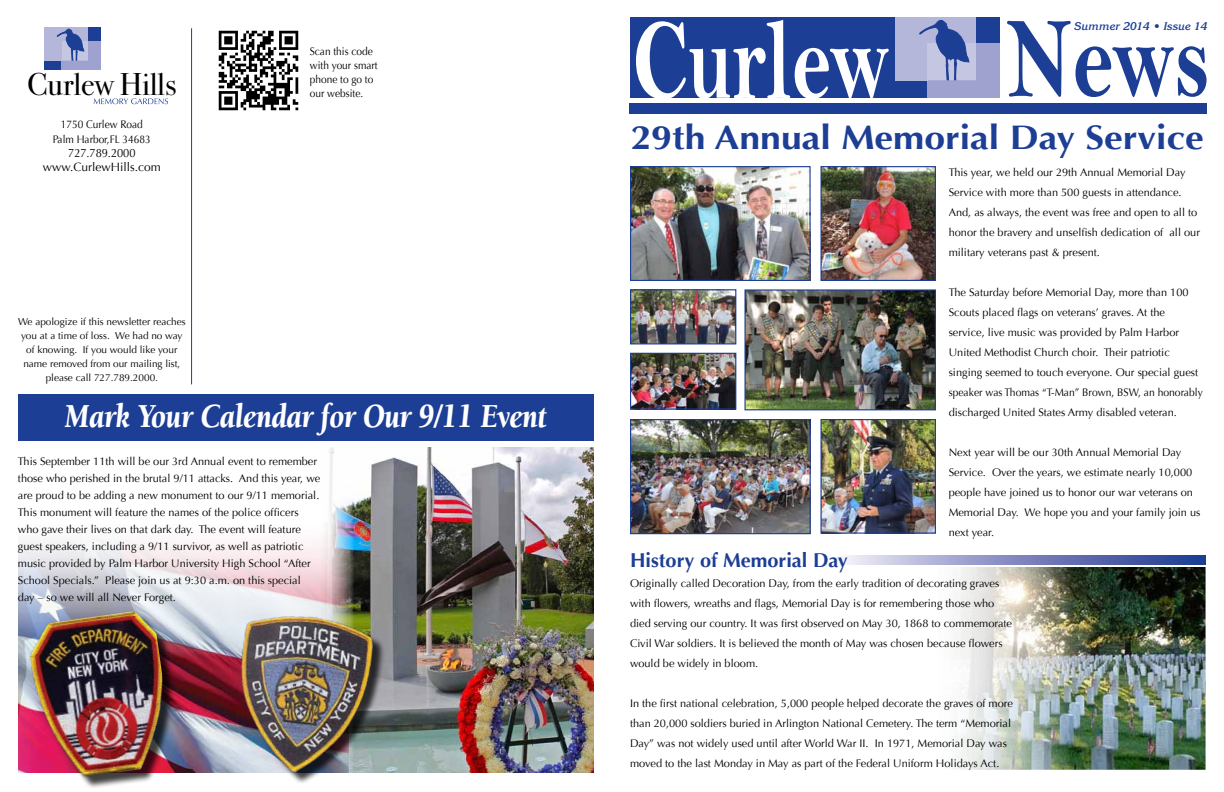
<style>
.page{position:relative;width:1224px;height:792px;background:#fff}
.page>*{position:absolute;margin:0;border:0;box-sizing:border-box;transform-origin:0 0}
.t1{font:italic 900 34.5px "Berkeley";color:#fff;scale:.83 1}
.t2{font:700 34px "Optima";color:#1c3e94;scale:1.1 1}
.t3{font:31.6px "Bodoni Svty Two ITCTT Book";color:#000}
.t4{font:700 20px "Optima";color:#1c3e94}
.t5{font:12px/14px "Optima";color:#000;text-align:center;scale:.92 1}
.t6{font:11px/20px "Optima";color:#000}
.t7{font:11px/14px "Optima";color:#000;text-align:center;scale:.92 1}
.t8{font:italic 700 11px "Korinna";color:#1c3e94}
.t9{font:10px/14px "Optima";color:#000;text-align:center}
</style>
<div class="page">
<img style="left:18px;top:541px;width:300px;height:232px">
<img style="left:955px;top:567px;width:250px;height:202px">
<svg style="left:844px;top:555px;width:361px;height:10px;background:#808abf"></svg>
<hr style="left:191px;top:28px;width:1px;height:356px;background:#25408f">
<div style="left:630px;top:103px;width:577px;height:11px;background:#1c3e94"></div>
<div style="left:630px;top:17px;width:270px;height:81px;background:#1c3e94"></div>
<div style="left:896px;top:17px;width:104px;height:81px;background:#1c3e94"></div>
<div style="left:928px;top:43px;width:72px;height:55px;background:#9fa1ce"></div>
<div style="left:896px;top:17px;width:80px;height:63px;background:#b5b7da"></div>
<svg style="left:918px;top:19px;width:58px;height:79px"></svg>
<svg style="left:636px;top:20px;width:253px;height:78px"></svg>
<svg style="left:1007px;top:21px;width:200px;height:76px"></svg>
<img style="left:218px;top:30px;width:81px;height:81px">
<div style="left:44px;top:28px;width:57px;height:42px;background:#1c3e94"></div>
<div style="left:62px;top:41px;width:39px;height:29px;background:#9fa1ce"></div>
<div style="left:44px;top:28px;width:43px;height:33px;background:#b5b7da"></div>
<div style="left:62px;top:41px;width:25px;height:20px;background:#c4c6e2"></div>
<svg style="left:57px;top:29px;width:27px;height:32px"></svg>
<svg style="left:94px;top:98px;width:74px;height:6px"></svg>
<div style="left:18px;top:395px;width:576px;height:46px;background:#1c3e94"></div>
<img style="left:632px;top:168px;width:177px;height:111px">
<div style="left:630px;top:166px;width:181px;height:115px;border:1px solid #1c3e94"></div>
<img style="left:632px;top:421px;width:177px;height:111px">
<div style="left:630px;top:419px;width:181px;height:115px;border:1px solid #1c3e94"></div>
<img style="left:822px;top:168px;width:112px;height:111px">
<div style="left:820px;top:166px;width:116px;height:115px;border:1px solid #1c3e94"></div>
<img style="left:632px;top:291px;width:102px;height:51px">
<div style="left:630px;top:289px;width:106px;height:55px;border:1px solid #1c3e94"></div>
<img style="left:746px;top:291px;width:188px;height:117px">
<div style="left:744px;top:289px;width:192px;height:121px;border:1px solid #1c3e94"></div>
<img style="left:632px;top:355px;width:102px;height:53px">
<div style="left:630px;top:353px;width:106px;height:57px;border:1px solid #1c3e94"></div>
<img style="left:822px;top:421px;width:112px;height:111px">
<div style="left:820px;top:419px;width:116px;height:115px;border:1px solid #1c3e94"></div>
<img style="left:318px;top:447px;width:276px;height:326px">
<div style="left:243px;top:619px;width:142px;height:166px;background:#000;opacity:.75"></div>
<img style="left:228px;top:609px;width:151px;height:176px">
<img style="left:20px;top:607px;width:155px;height:181px">
<h3 class="t3" style="left:27px;top:66px;width:151px">Curlew Hills</h3>
<p class="t7" style="left:53px;top:117px;width:108px;line-height:15px">1750 Curlew Road<br>Palm Harbor,FL 34683</p>
<p class="t5" style="left:43px;top:146px;width:130px">727.789.2000 www.CurlewHills.com</p>
<p class="t9" style="left:18px;top:315px;width:169px">We apologize if this newsletter reaches you at a time of loss. We had no way of knowing. If you would like your name removed from our mailing list, please call 727.789.2000.</p>
<p class="t7" style="left:310px;top:45px;width:75px;text-align:left">Scan this code with your smart phone to go to our website.</p>
<h1 class="t1" style="left:65px;top:398px;width:582px">Mark Your Calendar for Our 9/11 Event</h1>
<p class="t6" style="left:18px;top:453px;width:304px;line-height:17px">This September 11th will be our 3rd Annual event to remember those who perished in the brutal 9/11 attacks. And this year, we are proud to be adding a new monument to our 9/11 memorial.<br>This monument will feature the names of the police officers who gave their lives on that dark day. The event will feature guest speakers, including a 9/11 survivor, as well as patriotic music provided by Palm Harbor University High School “After School Specials.” Please join us at 9:30 a.m. on this special day – so we will all Never Forget.</p>
<p class="t8" style="left:1073px;top:19px;width:135px">Summer 2014 • Issue 14</p>
<h2 class="t2" style="left:631px;top:118px;width:523px">29th Annual Memorial Day Service</h2>
<p class="t6" style="left:949px;top:163px;width:253px">This year, we held our 29th Annual Memorial Day Service with more than 500 guests in attendance.<br>And, as always, the event was free and open to all to honor the bravery and unselfish dedication of all our military veterans past &amp; present.</p>
<p class="t6" style="left:949px;top:283px;width:256px">The Saturday before Memorial Day, more than 100<br>Scouts placed flags on veterans’ graves. At the service, live music was provided by Palm Harbor United Methodist Church choir. Their patriotic singing seemed to touch everyone. Our special guest speaker was Thomas “T-Man” Brown, BSW, an honorably discharged United States Army disabled veteran.</p>
<p class="t6" style="left:949px;top:443px;width:253px">Next year will be our 30th Annual Memorial Day Service. Over the years, we estimate nearly 10,000 people have joined us to honor our war veterans on Memorial Day. We hope you and your family join us next year.</p>
<h3 class="t4" style="left:630px;top:549px;width:219px">History of Memorial Day</h3>
<p class="t6" style="left:630px;top:573px;width:384px">Originally called Decoration Day, from the early tradition of decorating graves with flowers, wreaths and flags, Memorial Day is for remembering those who died serving our country. It was first observed on May 30, 1868 to commemorate Civil War soldiers. It is believed the month of May was chosen because flowers would be widely in bloom.</p>
<p class="t6" style="left:630px;top:693px;width:385px">In the first national celebration, 5,000 people helped decorate the graves of more than 20,000 soldiers buried in Arlington National Cemetery. The term “Memorial Day” was not widely used until after World War II. In 1971, Memorial Day was moved to the last Monday in May as part of the Federal Uniform Holidays Act.</p>
</div>
